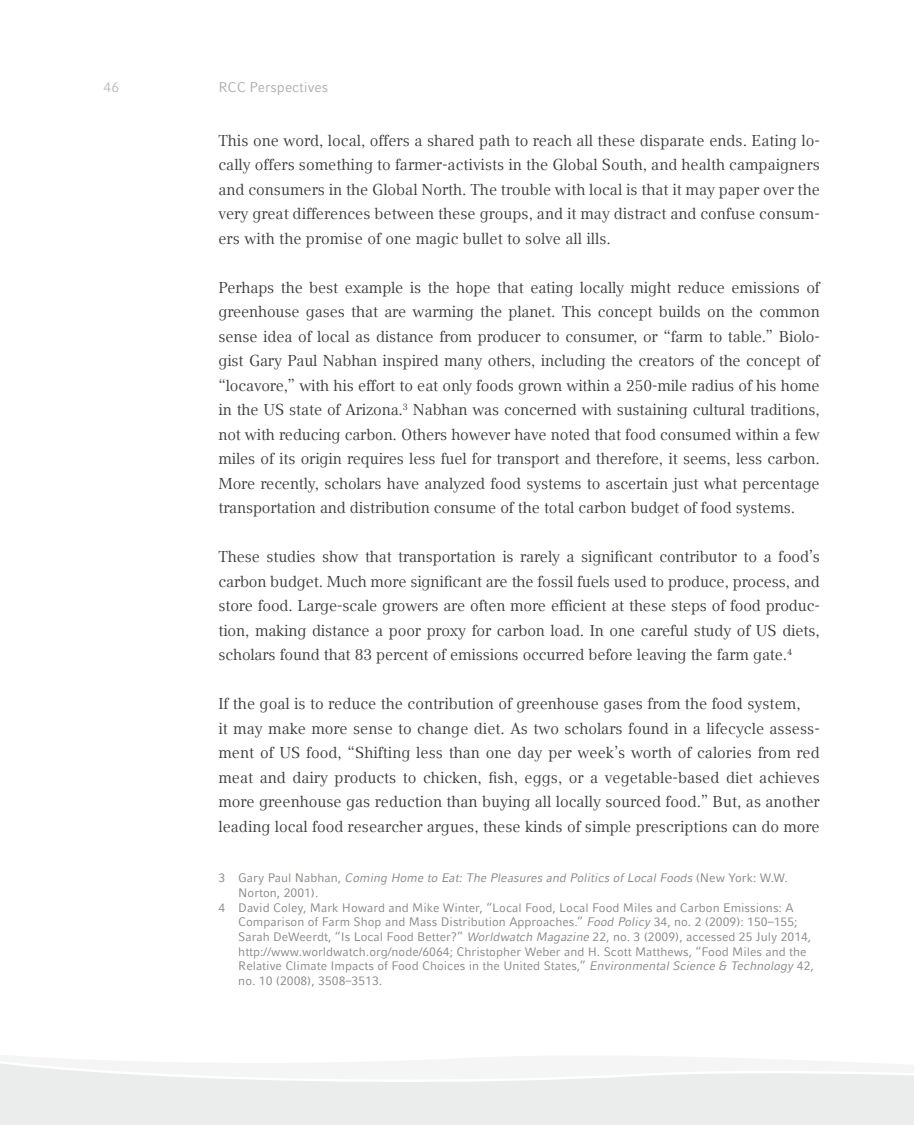
<style>
.page{position:relative;width:914px;height:1125px;background:#fff}
.page>*{position:absolute;margin:0;border:0;box-sizing:border-box;transform-origin:0 0}
.t1{font:15.75px/24.5px "LMU Compatil Text";color:#3b3b3a;text-align:justify}
.t2{font:14px "LMU Compatil Fact";color:#adaeae}
.t3{font:14px "LMU Compatil Fact";color:#bbbcbd}
.t4{font:12.25px "LMU Compatil Fact";color:#878786}
.t5{font:italic 12.25px "LMU Compatil Fact";color:#878786}
.s1{font-style:normal}
.s2{font-style:italic}
</style>
<div class="page">
<svg style="left:0;top:1063px;width:913px;height:62px;fill:#ebecec"></svg>
<p class="t3" style="left:103px;top:79px;width:17px">46</p>
<p class="t2" style="left:218px;top:79px;width:111px">RCC Perspectives</p>
<p class="t1" style="left:218px;top:128px;width:603px">This one word, local, offers a shared path to reach all these disparate ends. Eating lo&shy;cally offers something to farmer-activists in the Global South, and health campaigners and consumers in the Global North. The trouble with local is that it may paper over the very great differences between these groups, and it may distract and confuse consum&shy;ers with the promise of one magic bullet to solve all ills.</p>
<p class="t1" style="left:218px;top:275px;width:602px">Perhaps the best example is the hope that eating locally might reduce emissions of greenhouse gases that are warming the planet. This concept builds on the common sense idea of local as distance from producer to consumer, or “farm to table.” Biolo&shy;gist Gary Paul Nabhan inspired many others, including the creators of the concept of “locavore,” with his effort to eat only foods grown within a 250-mile radius of his home in the US state of Arizona.<sup>3</sup> Nabhan was concerned with sustaining cultural traditions, not with reducing carbon. Others however have noted that food consumed within a few miles of its origin requires less fuel for transport and therefore, it seems, less carbon.<br>More recently, scholars have analyzed food systems to ascertain just what percentage transportation and distribution consume of the total carbon budget of food systems.</p>
<p class="t1" style="left:218px;top:544px;width:603px">These studies show that transportation is rarely a significant contributor to a food’s carbon budget. Much more significant are the fossil fuels used to produce, process, and store food. Large-scale growers are often more efficient at these steps of food produc&shy;tion, making distance a poor proxy for carbon load. In one careful study of US diets, scholars found that 83 percent of emissions occurred before leaving the farm gate.<sup>4</sup></p>
<p class="t1" style="left:218px;top:691px;width:603px;text-align:left">If the goal is to reduce the contribution of greenhouse gases from the food system,<br>it may make more sense to change diet. As two scholars found in a lifecycle assess&shy;ment of US food, “Shifting less than one day per week’s worth of calories from red meat and dairy products to chicken, fish, eggs, or a vegetable-based diet achieves more greenhouse gas reduction than buying all locally sourced food.” But, as another leading local food researcher argues, these kinds of simple prescriptions can do more</p>
<p class="t5" style="left:218px;top:870px;width:571px"><span class="s1">3 Gary Paul Nabhan,</span> Coming Home to Eat: The Pleasures and Politics of Local Foods <span class="s1">(New York: W.W.</span></p>
<p class="t4" style="left:238px;top:885px;width:82px">Norton, 2001).</p>
<p class="t4" style="left:218px;top:900px;width:576px">4 David Coley, Mark Howard and Mike Winter, “Local Food, Local Food Miles and Carbon Emissions: A</p>
<p class="t4" style="left:238px;top:915px;width:560px">Comparison of Farm Shop and Mass Distribution Approaches.” <span class="s2">Food Policy</span> 34, no. 2 (2009): 150–155;</p>
<p class="t4" style="left:238px;top:929px;width:574px">Sarah DeWeerdt, “Is Local Food Better?” <span class="s2">Worldwatch Magazine</span> 22, no. 3 (2009), accessed 25 July 2014,</p>
<p class="t4" style="left:238px;top:944px;width:569px">http://www.worldwatch.org/node/6064; Christopher Weber and H. Scott Matthews, “Food Miles and the</p>
<p class="t4" style="left:238px;top:959px;width:577px">Relative Climate Impacts of Food Choices in the United States,” <span class="s2">Environmental Science &amp; Technology</span> 42,</p>
<p class="t4" style="left:238px;top:973px;width:145px">no. 10 (2008), 3508–3513.</p>
</div>
